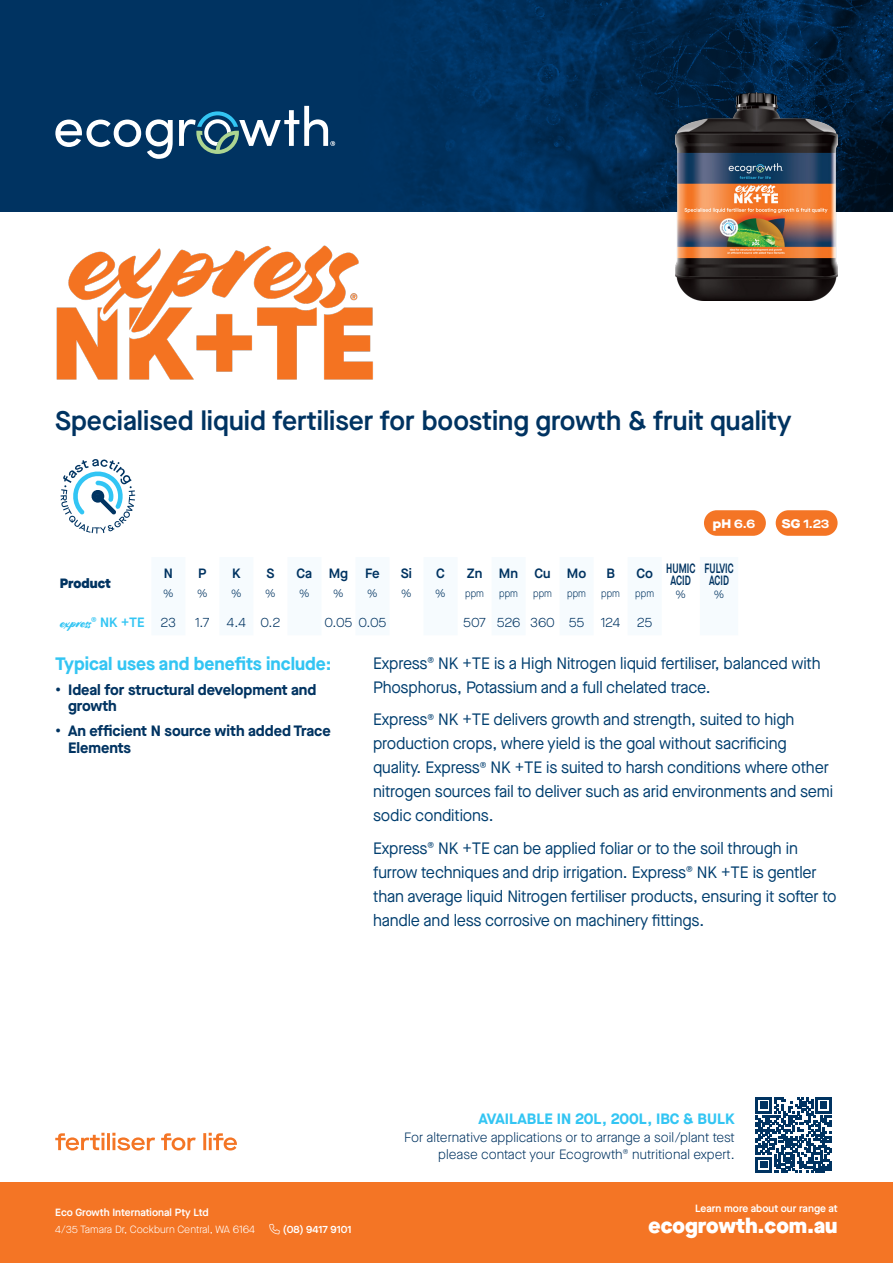
<style>
.page{position:relative;width:893px;height:1263px;background:#fff}
.page>*{position:absolute;margin:0;border:0;box-sizing:border-box;transform-origin:0 0}
.t1{font:600 26.85px "Maison Neue";color:#003361}
.t2{font:900 21px "Maison Neue";color:#fff}
.Heading{font:700 18px "Maison Neue";color:#33c5f3}
.Body{font:16.5px/24px "Maison Neue";letter-spacing:-.01em;color:#003e6f}
.t3{font:700 15px/16.5px "Maison Neue";color:#003361}
.t4{font:700 15px "Maison Neue";color:#33c5f3}
.t5{font:300 13.5px/17.2px "Maison Neue";color:#003361;text-align:right}
.t6{font:600 13.5px "Maison Neue";color:#003361}
.t7{font:13.5px "Cortado";color:#33c5f3}
.t8{font:600 13.5px/12px "Maison Neue";color:#003361;text-align:center;scale:.68 1}
.t9{font:600 13.5px/12px "Maison Neue";color:#003361;text-align:center;scale:.7 1}
.t10{font:900 13.5px "Maison Neue";color:#003361}
.t11{font:700 expanded 12.45px "Maison Neue";color:#fff}
.t12{font:600 10.5px "Maison Neue";color:#fff}
.t13{font:300 10.5px "Maison Neue";color:#fff}
.t14{font:300 10.5px "Maison Neue";color:#003361;scale:.91 1}
.t15{font:300 10.5px "Maison Neue";color:#003361}
.s1{font-weight:900}
.s2{font-family:"Maison Neue";font-weight:600}
</style>
<div class="page">
<div style="left:0;top:1183px;width:893px;height:80px;background:#f47525"></div>
<div style="left:0;top:0;width:893px;height:212px;background:#003361"></div>
<img style="left:420px;top:0;width:473px;height:211px">
<svg style="left:55px;top:1133px;width:182px;height:17px"></svg>
<svg style="left:55px;top:119px;width:118px;height:40px"></svg>
<svg style="left:179px;top:106px;width:156px;height:48px"></svg>
<img style="left:675px;top:92px;width:163px;height:208px">
<img style="left:56px;top:245px;width:317px;height:135px">
<div style="left:776px;top:510px;width:62px;height:26px;background:#f47525;border-radius:13px"></div>
<div style="left:704px;top:510px;width:62px;height:26px;background:#f47525;border-radius:13px"></div>
<svg style="left:61px;top:459px;width:74px;height:74px"></svg>
<svg style="left:756px;top:1097px;width:76px;height:76px"></svg>
<p class="t1" style="left:55px;top:402px;width:738px">Specialised liquid fertiliser for boosting growth &amp; fruit quality</p>
<p class="t10" style="left:60px;top:572px;width:53px">Product</p>
<p class="t11" style="left:713px;top:514px;width:44px"><span class="s1">pH</span> 6.6</p>
<p class="t11" style="left:782px;top:514px;width:49px"><span class="s1">SG</span> 1.23</p>
<p class="t6" style="left:164px;top:564px;width:11px">N</p>
<p class="t6" style="left:198px;top:564px;width:10px">P</p>
<p class="t6" style="left:232px;top:564px;width:10px">K</p>
<p class="t6" style="left:266px;top:564px;width:10px">S</p>
<p class="t6" style="left:297px;top:564px;width:17px">Ca</p>
<p class="t6" style="left:329px;top:564px;width:21px">Mg</p>
<p class="t6" style="left:365px;top:564px;width:16px">Fe</p>
<p class="t6" style="left:401px;top:564px;width:13px">Si</p>
<p class="t6" style="left:436px;top:564px;width:10px">C</p>
<p class="t6" style="left:467px;top:564px;width:17px">Zn</p>
<p class="t6" style="left:499px;top:564px;width:21px">Mn</p>
<p class="t6" style="left:534px;top:564px;width:18px">Cu</p>
<p class="t6" style="left:567px;top:564px;width:21px">Mo</p>
<p class="t6" style="left:606px;top:564px;width:10px">B</p>
<p class="t6" style="left:636px;top:564px;width:18px">Co</p>
<p class="t9" style="left:666px;top:562px;width:43px">HUMIC<br>ACID</p>
<p class="t15" style="left:676px;top:587px;width:12px">%</p>
<p class="t8" style="left:704px;top:562px;width:44px">FULVIC<br>ACID</p>
<p class="t15" style="left:163px;top:586px;width:12px">%</p>
<p class="t15" style="left:197px;top:586px;width:12px">%</p>
<p class="t15" style="left:231px;top:586px;width:12px">%</p>
<p class="t15" style="left:265px;top:586px;width:12px">%</p>
<p class="t15" style="left:299px;top:586px;width:12px">%</p>
<p class="t15" style="left:333px;top:586px;width:12px">%</p>
<p class="t15" style="left:367px;top:586px;width:12px">%</p>
<p class="t15" style="left:401px;top:586px;width:12px">%</p>
<p class="t15" style="left:435px;top:586px;width:12px">%</p>
<p class="t14" style="left:465px;top:586px;width:22px">ppm</p>
<p class="t14" style="left:499px;top:586px;width:22px">ppm</p>
<p class="t14" style="left:533px;top:586px;width:22px">ppm</p>
<p class="t14" style="left:567px;top:586px;width:22px">ppm</p>
<p class="t14" style="left:601px;top:586px;width:22px">ppm</p>
<p class="t14" style="left:635px;top:586px;width:22px">ppm</p>
<p class="t15" style="left:714px;top:587px;width:12px">%</p>
<p class="t7" style="left:60px;top:614px;width:86px">express<sup>®</sup> <span class="s2">NK +TE</span></p>
<p class="t5" style="left:161px;top:613px;width:17px">23</p>
<p class="t5" style="left:195px;top:613px;width:16px">1.7</p>
<p class="t5" style="left:227px;top:613px;width:21px">4.4</p>
<p class="t5" style="left:260px;top:613px;width:22px">0.2</p>
<p class="t5" style="left:325px;top:613px;width:29px">0.05</p>
<p class="t5" style="left:359px;top:613px;width:29px">0.05</p>
<p class="t5" style="left:463px;top:613px;width:24px">507</p>
<p class="t5" style="left:497px;top:613px;width:25px">526</p>
<p class="t5" style="left:530px;top:613px;width:26px">360</p>
<p class="t5" style="left:569px;top:613px;width:17px">55</p>
<p class="t5" style="left:601px;top:613px;width:21px">124</p>
<p class="t5" style="left:637px;top:613px;width:17px">25</p>
<p class="Heading" style="left:55px;top:651px;width:278px">Typical uses and benefits include:</p>
<p class="t3" style="left:68px;top:681px;width:250px;text-indent:-13px">• Ideal for structural development and growth</p>
<p class="t3" style="left:68px;top:722px;width:264px;text-indent:-13px">• An efficient N source with added Trace<br>Elements</p>
<p class="Body" style="left:373px;top:651px;width:449px">Express<sup>®</sup> NK +TE is a High Nitrogen liquid fertiliser, balanced with<br>Phosphorus, Potassium and a full chelated trace.</p>
<p class="Body" style="left:373px;top:707px;width:461px">Express<sup>®</sup> NK +TE delivers growth and strength, suited to high production crops, where yield is the goal without sacrificing quality. Express<sup>®</sup> NK +TE is suited to harsh conditions where other nitrogen sources fail to deliver such as arid environments and semi sodic conditions.</p>
<p class="Body" style="left:373px;top:836px;width:465px">Express<sup>®</sup> NK +TE can be applied foliar or to the soil through in furrow techniques and drip irrigation. Express<sup>®</sup> NK +TE is gentler than average liquid Nitrogen fertiliser products, ensuring it softer to handle and less corrosive on machinery fittings.</p>
<p class="t12" style="left:55px;top:1205px;width:155px">Eco Growth International Pty Ltd</p>
<p class="t13" style="left:55px;top:1223px;width:201px">4/35 Tamara Dr, Cockburn Central, WA 6164</p>
<p class="t12" style="left:269px;top:1222px;width:84px">□■ (08) 9417 9101</p>
<p class="t4" style="left:479px;top:1108px;width:258px">AVAILABLE IN 20L, 200L, IBC &amp; BULK</p>
<p class="t5" style="left:404px;top:1128px;width:332px">For alternative applications or to arrange a soil/plant test please contact your Ecogrowth<sup>®</sup> nutritional expert.</p>
<p class="t12" style="left:695px;top:1201px;width:144px">Learn more about our range at</p>
<p class="t2" style="left:649px;top:1210px;width:191px">ecogrowth.com.au</p>
</div>
